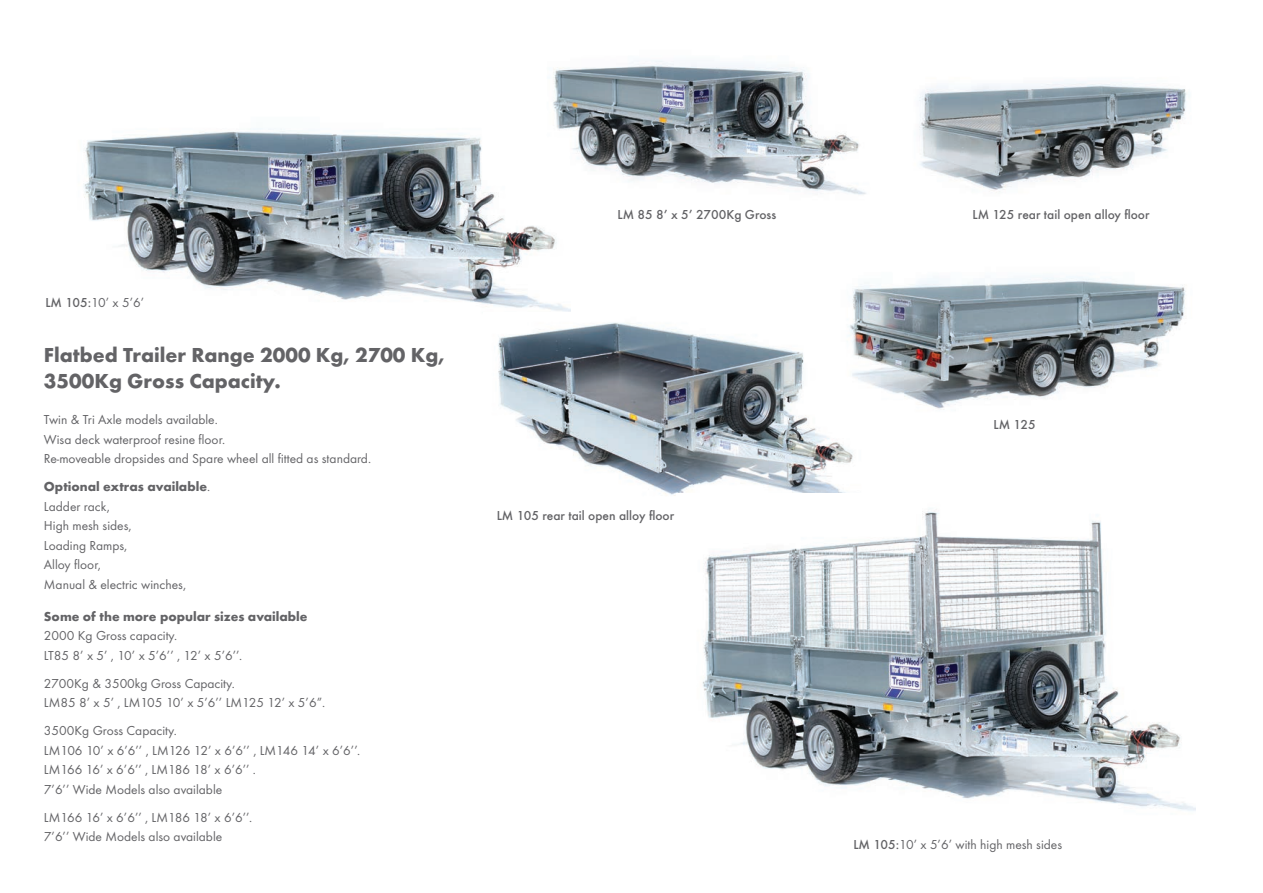
<style>
.page{position:relative;width:1263px;height:893px;background:#fff}
.page>*{position:absolute;margin:0;border:0;box-sizing:border-box;transform-origin:0 0}
.t1{font:700 21px/25.2px "Futura T";color:#636366}
.t2{font:13.5px/19.5px "Futura T";color:#636366}
.t3{font:500 13.5px "Futura T";color:#636366}
.t4{font:700 13.5px "Futura T";color:#636366}
.s1{font-weight:500}
.s2{font-weight:700}
</style>
<div class="page">
<img style="left:83px;top:128px;width:487px;height:184px">
<img style="left:524px;top:60px;width:342px;height:164px">
<img style="left:498px;top:322px;width:355px;height:174px">
<img style="left:919px;top:82px;width:271px;height:110px">
<img style="left:676px;top:493px;width:519px;height:318px">
<img style="left:837px;top:275px;width:349px;height:156px">
<p class="t2" style="left:45px;top:292px;width:100px"><span class="s1">LM 105:</span>10’ x 5’6’</p>
<h1 class="t1" style="left:44px;top:343px;width:402px">Flatbed Trailer Range 2000 Kg, 2700 Kg,<br>3500Kg Gross Capacity.</h1>
<p class="t2" style="left:44px;top:410px;width:329px">Twin &amp; Tri Axle models available.<br>Wisa deck waterproof resine floor.<br>Re-moveable dropsides and Spare wheel all fitted as standard.</p>
<p class="t2" style="left:44px;top:477px;width:168px"><span class="s2">Optional extras available</span>.<br>Ladder rack,<br>High mesh sides,<br>Loading Ramps,<br>Alloy floor,<br>Manual &amp; electric winches,</p>
<p class="t4" style="left:44px;top:608px;width:265px">Some of the more popular sizes available</p>
<p class="t2" style="left:44px;top:626px;width:200px">2000 Kg Gross capacity.<br>LT85 8’ x 5’ , 10’ x 5’6’’ , 12’ x 5’6’’.</p>
<p class="t2" style="left:44px;top:673px;width:283px">2700Kg &amp; 3500kg Gross Capacity.<br>LM85 8’ x 5’ , LM105 10’ x 5’6’’ LM125 12’ x 5’6”.</p>
<p class="t2" style="left:44px;top:721px;width:318px">3500Kg Gross Capacity.<br>LM106 10’ x 6’6’’ , LM126 12’ x 6’6’’ , LM146 14’ x 6’6’’.<br>LM166 16’ x 6’6’’ , LM186 18’ x 6’6’’ .<br>7’6’’ Wide Models also available</p>
<p class="t2" style="left:44px;top:807px;width:210px">LM166 16’ x 6’6’’ , LM186 18’ x 6’6’’.<br>7’6’’ Wide Models also available</p>
<p class="t3" style="left:617px;top:207px;width:160px">LM 85 8’ x 5’ 2700Kg Gross</p>
<p class="t3" style="left:497px;top:508px;width:179px">LM 105 rear tail open alloy floor</p>
<p class="t3" style="left:972px;top:206px;width:179px">LM 125 rear tail open alloy floor</p>
<p class="t3" style="left:993px;top:416px;width:44px">LM 125</p>
<p class="t2" style="left:853px;top:835px;width:210px"><span class="s1">LM 105:</span>10’ x 5’6’ with high mesh sides</p>
</div>
